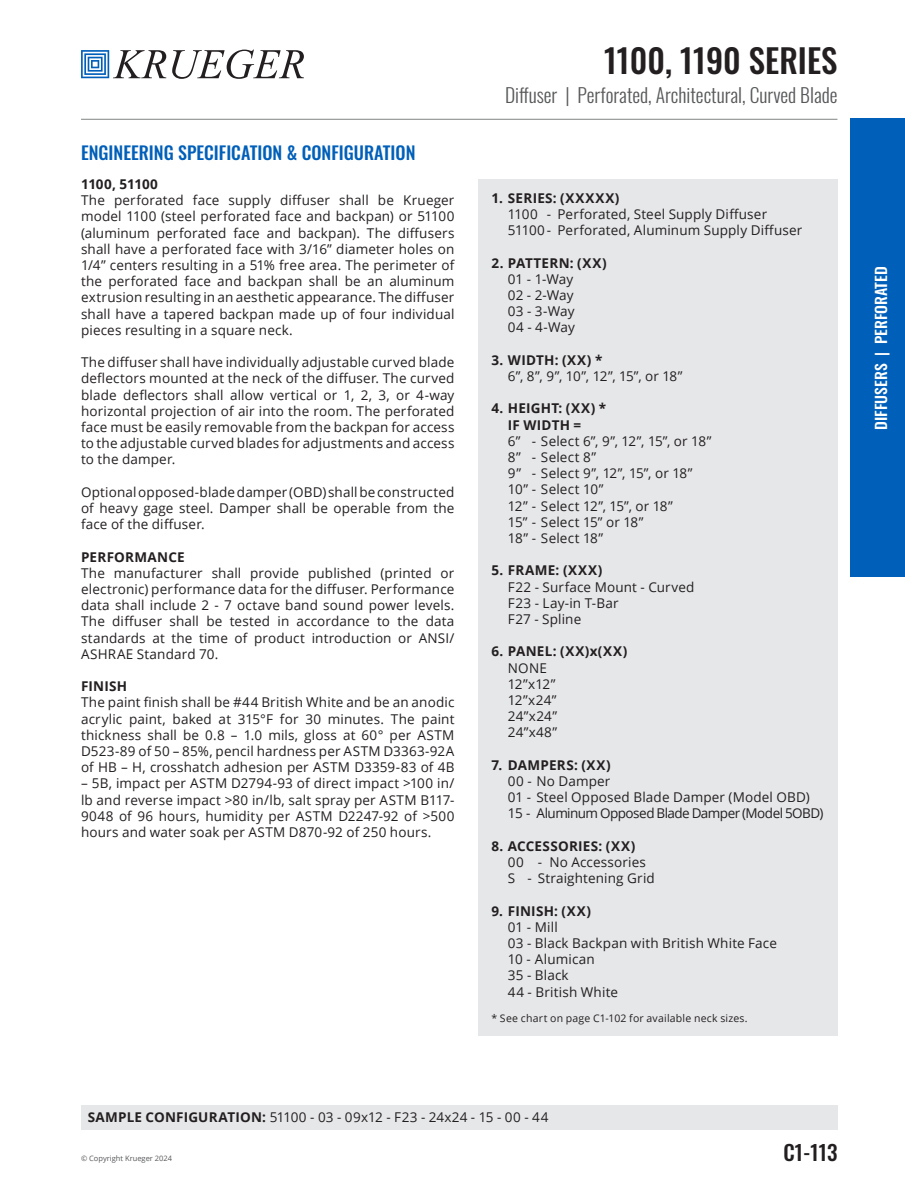
<style>
.page{position:relative;width:905px;height:1188px;background:#fff}
.page>*{position:absolute;margin:0;border:0;box-sizing:border-box;transform-origin:0 0}
.t1{font:500 33px "Oswald";color:#231f20}
.t2{font:500 21px "Oswald";color:#231f20}
.t3{font:300 19.5px "Oswald";color:#57585a}
.NEW_BLUE_TITLE{font:500 18px "Oswald";color:#005fb9}
.t4{font:500 15px "Oswald";color:#fff;scale:1.05 1}
.Normal_Text{font:13.5px/16.2px "Open Sans";letter-spacing:.01em;color:#231f20;text-align:justify}
.Features{font:13.5px "Open Sans";letter-spacing:.01em;color:#231f20}
.Features-2{font:700 13.5px "Open Sans";letter-spacing:.02em;color:#231f20}
.Features-3{font:13.5px "Open Sans";letter-spacing:-.04em;color:#231f20}
.Normal_Text-2{font:700 13.5px "Open Sans";letter-spacing:.01em;color:#231f20}
.Features-4{font:700 13.5px "Open Sans";letter-spacing:.05em;color:#231f20}
.Note{font:10.5px "Open Sans";letter-spacing:.02em;color:#231f20}
.t5{font:7.5px "Open Sans";color:#57585a}
.s1{font-weight:700}
</style>
<div class="page">
<svg style="left:81px;top:50px;width:85px;height:28px"></svg>
<svg style="left:172px;top:50px;width:132px;height:29px"></svg>
<hr style="left:81px;top:119px;width:756px;height:1px;background:#808285">
<div style="left:850px;top:119px;width:54px;height:458px;background:#005fb9"></div>
<div style="left:478px;top:179px;width:359px;height:856px;background:#e6e7e9"></div>
<div style="left:81px;top:1105px;width:756px;height:24px;background:#e6e7e9"></div>
<p class="NEW_BLUE_TITLE" style="left:81px;top:143px;width:336px">ENGINEERING SPECIFICATION &amp; CONFIGURATION</p>
<p class="Normal_Text-2" style="left:81px;top:174px;width:78px">1100, 51100</p>
<p class="Normal_Text" style="left:81px;top:192px;width:375px">The perforated face supply diffuser shall be Krueger model 1100 (steel perforated face and backpan) or 51100 (aluminum perforated face and backpan). The diffusers shall have a perforated face with 3/16” diameter holes on 1/4” centers resulting in a 51% free area. The perimeter of the perforated face and backpan shall be an aluminum extrusion resulting in an aesthetic appearance. The diffuser shall have a tapered backpan made up of four individual pieces resulting in a square neck.</p>
<p class="Normal_Text" style="left:81px;top:354px;width:375px">The diffuser shall have individually adjustable curved blade deflectors mounted at the neck of the diffuser. The curved blade deflectors shall allow vertical or 1, 2, 3, or 4-way horizontal projection of air into the room. The perforated face must be easily removable from the backpan for access to the adjustable curved blades for adjustments and access to the damper.</p>
<p class="Normal_Text" style="left:81px;top:483px;width:375px">Optional opposed-blade damper (OBD) shall be constructed of heavy gage steel. Damper shall be operable from the face of the diffuser.</p>
<p class="Normal_Text-2" style="left:81px;top:547px;width:105px">PERFORMANCE</p>
<p class="Normal_Text" style="left:81px;top:564px;width:375px">The manufacturer shall provide published (printed or electronic) performance data for the diffuser. Performance data shall include 2 - 7 octave band sound power levels.<br>The diffuser shall be tested in accordance to the data standards at the time of product introduction or ANSI/ ASHRAE Standard 70.</p>
<p class="Normal_Text-2" style="left:81px;top:677px;width:48px">FINISH</p>
<p class="Normal_Text" style="left:81px;top:694px;width:375px">The paint finish shall be #44 British White and be an anodic acrylic paint, baked at 315°F for 30 minutes. The paint thickness shall be 0.8 – 1.0 mils, gloss at 60° per ASTM D523-89 of 50 – 85%, pencil hardness per ASTM D3363-92A of HB – H, crosshatch adhesion per ASTM D3359-83 of 4B</p>
<p class="Normal_Text" style="left:81px;top:775px;width:375px">– 5B, impact per ASTM D2794-93 of direct impact &gt;100 in/ lb and reverse impact &gt;80 in/lb, salt spray per ASTM B117- 9048 of 96 hours, humidity per ASTM D2247-92 of &gt;500 hours and water soak per ASTM D870-92 of 250 hours.</p>
<h1 class="t1" style="left:604px;top:43px;width:235px">1100, 1190 SERIES</h1>
<h3 class="t3" style="left:505px;top:82px;width:334px">Diffuser | Perforated, Architectural, Curved Blade</h3>
<p class="Features-2" style="left:491px;top:188px;width:130px">1. SERIES: (XXXXX)</p>
<p class="Features" style="left:508px;top:205px;width:261px">1100 - Perforated, Steel Supply Diffuser</p>
<p class="Features" style="left:508px;top:221px;width:296px">51100 - Perforated, Aluminum Supply Diffuser</p>
<p class="Features-2" style="left:491px;top:253px;width:117px">2. PATTERN: (XX)</p>
<p class="Features" style="left:508px;top:270px;width:67px">01 - 1-Way</p>
<p class="Features" style="left:508px;top:286px;width:67px">02 - 2-Way</p>
<p class="Features" style="left:508px;top:302px;width:68px">03 - 3-Way</p>
<p class="Features" style="left:508px;top:318px;width:68px">04 - 4-Way</p>
<p class="Features-2" style="left:491px;top:350px;width:112px">3. WIDTH: (XX) *</p>
<p class="Features" style="left:508px;top:367px;width:176px">6”, 8”, 9”, 10”, 12”, 15”, or 18”</p>
<p class="Features-2" style="left:491px;top:399px;width:116px">4. HEIGHT: (XX) *</p>
<p class="Features-2" style="left:508px;top:415px;width:75px">IF WIDTH =</p>
<p class="Features" style="left:508px;top:432px;width:205px">6” - Select 6”, 9”, 12”, 15”, or 18”</p>
<p class="Features" style="left:508px;top:448px;width:90px">8” - Select 8”</p>
<p class="Features" style="left:508px;top:464px;width:186px">9” - Select 9”, 12”, 15”, or 18”</p>
<p class="Features" style="left:508px;top:480px;width:97px">10” - Select 10”</p>
<p class="Features" style="left:508px;top:496px;width:166px">12” - Select 12”, 15”, or 18”</p>
<p class="Features" style="left:508px;top:513px;width:137px">15” - Select 15” or 18”</p>
<p class="Features" style="left:508px;top:529px;width:97px">18” - Select 18”</p>
<p class="Features-4" style="left:491px;top:561px;width:112px">5. FRAME: (XXX)</p>
<p class="Features" style="left:508px;top:577px;width:188px">F22 - Surface Mount - Curved</p>
<p class="Features" style="left:508px;top:594px;width:112px">F23 - Lay-in T-Bar</p>
<p class="Features" style="left:508px;top:610px;width:75px">F27 - Spline</p>
<p class="Features-2" style="left:491px;top:642px;width:137px">6. PANEL: (XX)x(XX)</p>
<p class="Features" style="left:508px;top:658px;width:40px">NONE</p>
<p class="Features" style="left:508px;top:675px;width:49px">12”x12”</p>
<p class="Features" style="left:508px;top:691px;width:50px">12”x24”</p>
<p class="Features" style="left:508px;top:707px;width:51px">24”x24”</p>
<p class="Features" style="left:508px;top:723px;width:51px">24”x48”</p>
<p class="Features-2" style="left:491px;top:755px;width:121px">7. DAMPERS: (XX)</p>
<p class="Features" style="left:508px;top:772px;width:104px">00 - No Damper</p>
<p class="Features" style="left:508px;top:788px;width:303px">01 - Steel Opposed Blade Damper (Model OBD)</p>
<p class="Features-3" style="left:508px;top:804px;width:317px">15 - Aluminum Opposed Blade Damper (Model 5OBD)</p>
<p class="Features-2" style="left:491px;top:836px;width:145px">8. ACCESSORIES: (XX)</p>
<p class="Features" style="left:508px;top:853px;width:139px">00 - No Accessories</p>
<p class="Features" style="left:508px;top:869px;width:148px">S - Straightening Grid</p>
<p class="Features-2" style="left:491px;top:901px;width:101px">9. FINISH: (XX)</p>
<p class="Features" style="left:508px;top:918px;width:51px">01 - Mill</p>
<p class="Features" style="left:508px;top:934px;width:270px">03 - Black Backpan with British White Face</p>
<p class="Features" style="left:508px;top:950px;width:88px">10 - Alumican</p>
<p class="Features" style="left:508px;top:966px;width:62px">35 - Black</p>
<p class="Features" style="left:508px;top:982px;width:112px">44 - British White</p>
<p class="Note" style="left:491px;top:1011px;width:258px">* See chart on page C1-102 for available neck sizes.</p>
<p class="Normal_Text" style="left:88px;top:1109px;width:462px"><span class="s1">SAMPLE CONFIGURATION:</span> 51100 - 03 - 09x12 - F23 - 24x24 - 15 - 00 - 44</p>
<p class="t5" style="left:81px;top:1153px;width:93px">© Copyright Krueger 2024</p>
<h2 class="t2" style="left:783px;top:1141px;width:55px">C1-113</h2>
<p class="t4" style="left:873px;top:430px;width:157px;rotate:-90deg">DIFFUSERS | PERFORATED</p>
</div>
